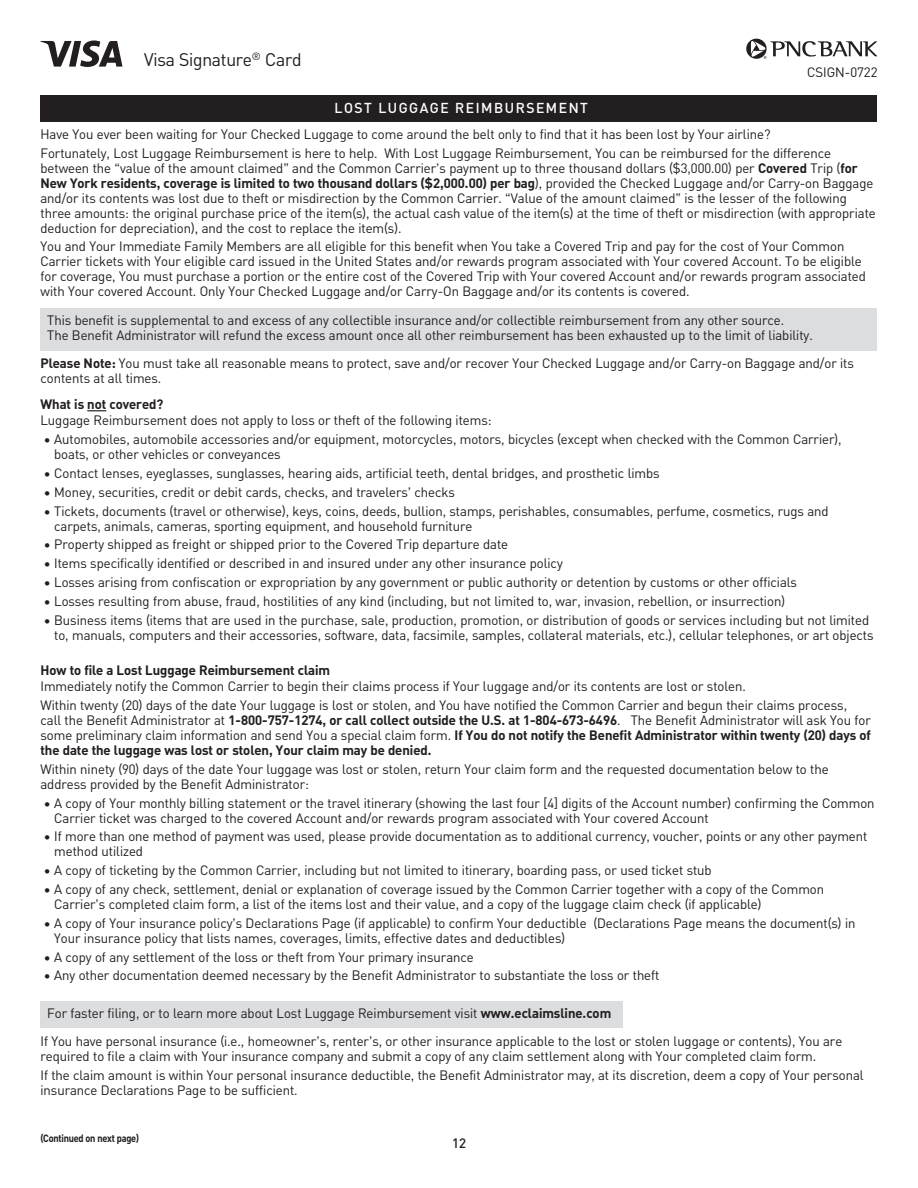
<style>
.page{position:relative;width:918px;height:1188px;background:#fff}
.page>*{position:absolute;margin:0;border:0;box-sizing:border-box;transform-origin:0 0}
.t1{font:18px "PNC Brand";letter-spacing:-.01em;color:#231f20}
.t2{font:500 14.25px "PNC Brand";letter-spacing:.11em;color:#fff}
.t3{font:13.5px/15px "PNC Brand";color:#231f20}
.t4{font:700 13.5px "PNC Brand";color:#231f20}
.t5{font:500 13.5px "PNC Brand";color:#231f20}
.t6{font:700 10.5px "PNC Brand";letter-spacing:-.02em;color:#231f20;scale:.9 1}
.s1{font-weight:700}
</style>
<div class="page">
<div style="left:40px;top:1001px;width:583px;height:27px;background:#dcdddf"></div>
<div style="left:40px;top:308px;width:838px;height:43px;background:#dcdddf"></div>
<div style="left:40px;top:95px;width:838px;height:27px;background:#231f20"></div>
<svg style="left:87px;top:410px;width:19px;height:1px"></svg>
<svg style="left:41px;top:41px;width:81px;height:26px"></svg>
<svg style="left:746px;top:39px;width:132px;height:20px"></svg>
<h1 class="t1" style="left:144px;top:48px;width:159px">Visa Signature<sup>®</sup> Card</h1>
<p class="t3" style="left:807px;top:64px;width:72px">CSIGN-0722</p>
<h2 class="t2" style="left:335px;top:99px;width:255px">LOST LUGGAGE REIMBURSEMENT</h2>
<p class="t3" style="left:40px;top:126px;width:732px">Have You ever been waiting for Your Checked Luggage to come around the belt only to find that it has been lost by Your airline?</p>
<p class="t3" style="left:40px;top:145px;width:837px">Fortunately, Lost Luggage Reimbursement is here to help. With Lost Luggage Reimbursement, You can be reimbursed for the difference between the “value of the amount claimed” and the Common Carrier’s payment up to three thousand dollars ($3,000.00) per <span class="s1">Covered</span> Trip (<span class="s1">for New York residents, coverage is limited to two thousand dollars ($2,000.00) per bag</span>), provided the Checked Luggage and/or Carry-on Baggage and/or its contents was lost due to theft or misdirection by the Common Carrier. “Value of the amount claimed” is the lesser of the following three amounts: the original purchase price of the item(s), the actual cash value of the item(s) at the time of theft or misdirection (with appropriate deduction for depreciation), and the cost to replace the item(s).</p>
<p class="t3" style="left:40px;top:239px;width:827px">You and Your Immediate Family Members are all eligible for this benefit when You take a Covered Trip and pay for the cost of Your Common Carrier tickets with Your eligible card issued in the United States and/or rewards program associated with Your covered Account. To be eligible for coverage, You must purchase a portion or the entire cost of the Covered Trip with Your covered Account and/or rewards program associated with Your covered Account. Only Your Checked Luggage and/or Carry-On Baggage and/or its contents is covered.</p>
<p class="t3" style="left:47px;top:312px;width:767px">This benefit is supplemental to and excess of any collectible insurance and/or collectible reimbursement from any other source.<br>The Benefit Administrator will refund the excess amount once all other reimbursement has been exhausted up to the limit of liability.</p>
<p class="t3" style="left:40px;top:356px;width:815px"><span class="s1">Please Note:</span> You must take all reasonable means to protect, save and/or recover Your Checked Luggage and/or Carry-on Baggage and/or its contents at all times.</p>
<h3 class="t4" style="left:40px;top:395px;width:124px">What is not covered?</h3>
<p class="t3" style="left:40px;top:413px;width:453px">Luggage Reimbursement does not apply to loss or theft of the following items:</p>
<p class="t3" style="left:54px;top:432px;width:789px;text-indent:-10px">• Automobiles, automobile accessories and/or equipment, motorcycles, motors, bicycles (except when checked with the Common Carrier), boats, or other vehicles or conveyances</p>
<p class="t3" style="left:44px;top:465px;width:617px">• Contact lenses, eyeglasses, sunglasses, hearing aids, artificial teeth, dental bridges, and prosthetic limbs</p>
<p class="t3" style="left:44px;top:484px;width:413px">• Money, securities, credit or debit cards, checks, and travelers’ checks</p>
<p class="t3" style="left:54px;top:503px;width:776px;text-indent:-10px">• Tickets, documents (travel or otherwise), keys, coins, deeds, bullion, stamps, perishables, consumables, perfume, cosmetics, rugs and carpets, animals, cameras, sporting equipment, and household furniture</p>
<p class="t3" style="left:44px;top:537px;width:466px">• Property shipped as freight or shipped prior to the Covered Trip departure date</p>
<p class="t3" style="left:44px;top:556px;width:520px">• Items specifically identified or described in and insured under any other insurance policy</p>
<p class="t3" style="left:44px;top:574px;width:755px">• Losses arising from confiscation or expropriation by any government or public authority or detention by customs or other officials</p>
<p class="t3" style="left:44px;top:593px;width:743px">• Losses resulting from abuse, fraud, hostilities of any kind (including, but not limited to, war, invasion, rebellion, or insurrection)</p>
<p class="t3" style="left:54px;top:612px;width:821px;text-indent:-10px">• Business items (items that are used in the purchase, sale, production, promotion, or distribution of goods or services including but not limited to, manuals, computers and their accessories, software, data, facsimile, samples, collateral materials, etc.), cellular telephones, or art objects</p>
<h3 class="t4" style="left:40px;top:661px;width:291px">How to file a Lost Luggage Reimbursement claim</h3>
<p class="t3" style="left:40px;top:679px;width:707px">Immediately notify the Common Carrier to begin their claims process if Your luggage and/or its contents are lost or stolen.</p>
<p class="t3" style="left:40px;top:697px;width:832px">Within twenty (20) days of the date Your luggage is lost or stolen, and You have notified the Common Carrier and begun their claims process, call the Benefit Administrator at <span class="s1">1-800-757-1274, or call collect outside the U.S. at 1-804-673-6496</span>. The Benefit Administrator will ask You for some preliminary claim information and send You a special claim form. <span class="s1">If You do not notify the Benefit Administrator within twenty (20) days of the date the luggage was lost or stolen, Your claim may be denied.</span></p>
<p class="t3" style="left:40px;top:761px;width:790px">Within ninety (90) days of the date Your luggage was lost or stolen, return Your claim form and the requested documentation below to the address provided by the Benefit Administrator:</p>
<p class="t3" style="left:54px;top:795px;width:822px;text-indent:-10px">• A copy of Your monthly billing statement or the travel itinerary (showing the last four [4] digits of the Account number) confirming the Common<br>Carrier ticket was charged to the covered Account and/or rewards program associated with Your covered Account</p>
<p class="t3" style="left:54px;top:829px;width:815px;text-indent:-10px">• If more than one method of payment was used, please provide documentation as to additional currency, voucher, points or any other payment method utilized</p>
<p class="t3" style="left:44px;top:863px;width:669px">• A copy of ticketing by the Common Carrier, including but not limited to itinerary, boarding pass, or used ticket stub</p>
<p class="t3" style="left:54px;top:881px;width:771px;text-indent:-10px">• A copy of any check, settlement, denial or explanation of coverage issued by the Common Carrier together with a copy of the Common<br>Carrier’s completed claim form, a list of the items lost and their value, and a copy of the luggage claim check (if applicable)</p>
<p class="t3" style="left:54px;top:915px;width:803px;text-indent:-10px">• A copy of Your insurance policy’s Declarations Page (if applicable) to confirm Your deductible (Declarations Page means the document(s) in<br>Your insurance policy that lists names, coverages, limits, effective dates and deductibles)</p>
<p class="t3" style="left:44px;top:949px;width:431px">• A copy of any settlement of the loss or theft from Your primary insurance</p>
<p class="t3" style="left:44px;top:968px;width:617px">• Any other documentation deemed necessary by the Benefit Administrator to substantiate the loss or theft</p>
<p class="t3" style="left:47px;top:1005px;width:565px">For faster filing, or to learn more about Lost Luggage Reimbursement visit <span class="s1">www.eclaimsline.com</span></p>
<p class="t3" style="left:40px;top:1034px;width:803px">If You have personal insurance (i.e., homeowner’s, renter’s, or other insurance applicable to the lost or stolen luggage or contents), You are required to file a claim with Your insurance company and submit a copy of any claim settlement along with Your completed claim form.</p>
<p class="t3" style="left:40px;top:1067px;width:825px">If the claim amount is within Your personal insurance deductible, the Benefit Administrator may, at its discretion, deem a copy of Your personal insurance Declarations Page to be sufficient.</p>
<p class="t6" style="left:40px;top:1131px;width:111px">(Continued on next page)</p>
<p class="t5" style="left:452px;top:1135px;width:15px">12</p>
</div>
